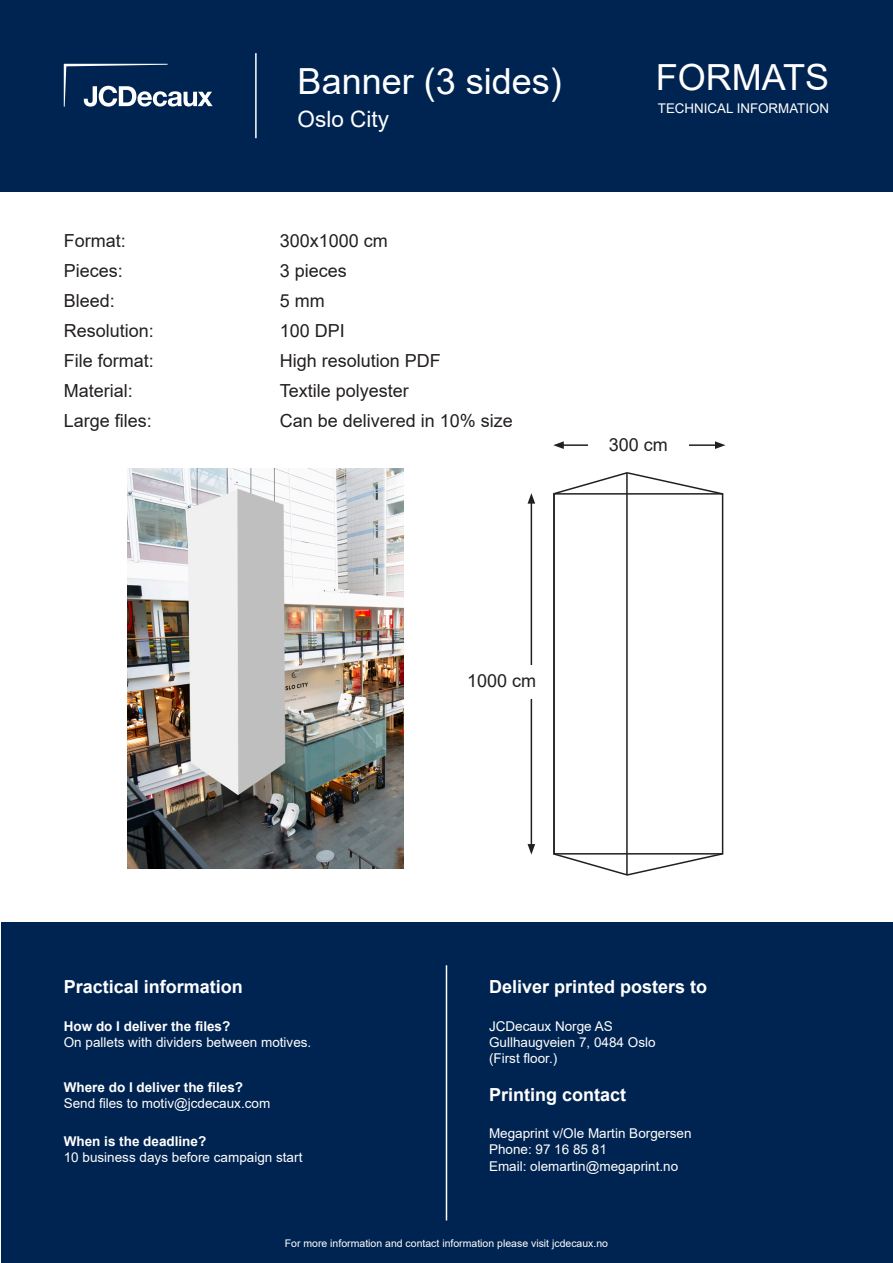
<style>
.page{position:relative;width:893px;height:1263px;background:#fff}
.page>*{position:absolute;margin:0;border:0;box-sizing:border-box;transform-origin:0 0}
.t1{font:36px "Arial";color:#fff}
.t2{font:22.5px "Arial";color:#fff}
.t3{font:18px "Arial";color:#231f20}
.t4{font:700 18px "Arial";color:#fff}
.t5{font:13.5px "Arial";color:#fff}
.t6{font:700 13.5px "Arial";color:#fff}
.t7{font:13.35px "Arial";color:#fff}
.t8{font:10.5px "Arial";color:#fff}
</style>
<div class="page">
<div style="left:0;top:0;width:893px;height:191px;background:#002451"></div>
<div style="left:1px;top:923px;width:892px;height:340px;background:#002451"></div>
<svg style="left:64px;top:64px;width:149px;height:43px"></svg>
<hr style="left:255px;top:53px;width:2px;height:85px;background:#fff">
<hr style="left:446px;top:965px;width:1px;height:255px;background:#fff">
<hr style="left:561px;top:444px;width:156px;height:2px;background:#231f20">
<svg style="left:715px;top:441px;width:10px;height:8px"></svg>
<svg style="left:553px;top:441px;width:11px;height:8px"></svg>
<hr style="left:531px;top:501px;width:1px;height:345px;background:#231f20">
<svg style="left:528px;top:493px;width:7px;height:11px"></svg>
<svg style="left:528px;top:844px;width:7px;height:10px"></svg>
<img style="left:128px;top:468px;width:276px;height:400px">
<div style="left:457px;top:666px;width:96px;height:33px;background:#fff"></div>
<div style="left:588px;top:429px;width:100px;height:39px;background:#fff"></div>
<svg style="left:553px;top:472px;width:171px;height:404px"></svg>
<p class="t1" style="left:298px;top:57px;width:266px">Banner (3 sides)</p>
<p class="t2" style="left:298px;top:104px;width:93px">Oslo City</p>
<p class="t3" style="left:64px;top:228px;width:64px">Format:</p>
<p class="t3" style="left:280px;top:228px;width:110px">300x1000 cm</p>
<p class="t3" style="left:64px;top:258px;width:61px">Pieces:</p>
<p class="t3" style="left:280px;top:258px;width:69px">3 pieces</p>
<p class="t3" style="left:64px;top:288px;width:53px">Bleed:</p>
<p class="t3" style="left:280px;top:288px;width:46px">5 mm</p>
<p class="t3" style="left:64px;top:318px;width:92px">Resolution:</p>
<p class="t3" style="left:280px;top:318px;width:67px">100 DPI</p>
<p class="t3" style="left:64px;top:348px;width:92px">File format:</p>
<p class="t3" style="left:280px;top:348px;width:163px">High resolution PDF</p>
<p class="t3" style="left:64px;top:378px;width:71px">Material:</p>
<p class="t3" style="left:280px;top:378px;width:131px">Textile polyester</p>
<p class="t3" style="left:64px;top:408px;width:90px">Large files:</p>
<p class="t3" style="left:280px;top:408px;width:235px">Can be delivered in 10% size</p>
<h1 class="t1" style="left:656px;top:53px;width:175px">FORMATS</h1>
<p class="t7" style="left:658px;top:99px;width:173px">TECHNICAL INFORMATION</p>
<p class="t3" style="left:609px;top:432px;width:61px">300 cm</p>
<p class="t3" style="left:467px;top:669px;width:71px">1000 cm</p>
<p class="t4" style="left:64px;top:974px;width:181px">Practical information</p>
<p class="t6" style="left:64px;top:1016px;width:168px">How do I deliver the files?</p>
<p class="t5" style="left:64px;top:1033px;width:249px">On pallets with dividers between motives.</p>
<p class="t6" style="left:64px;top:1078px;width:181px">Where do I deliver the files?</p>
<p class="t5" style="left:64px;top:1094px;width:208px">Send files to motiv@jcdecaux.com</p>
<p class="t6" style="left:64px;top:1131px;width:144px">When is the deadline?</p>
<p class="t5" style="left:64px;top:1148px;width:240px">10 business days before campaign start</p>
<p class="t4" style="left:489px;top:974px;width:220px">Deliver printed posters to</p>
<p class="t5" style="left:489px;top:1017px;width:125px">JCDecaux Norge AS</p>
<p class="t5" style="left:489px;top:1033px;width:168px">Gullhaugveien 7, 0484 Oslo</p>
<p class="t5" style="left:489px;top:1049px;width:70px">(First floor.)</p>
<p class="t4" style="left:489px;top:1082px;width:139px">Printing contact</p>
<p class="t5" style="left:489px;top:1124px;width:204px">Megaprint v/Ole Martin Borgersen</p>
<p class="t5" style="left:489px;top:1140px;width:119px">Phone: 97 16 85 81</p>
<p class="t5" style="left:489px;top:1156px;width:191px">Email: olemartin@megaprint.no</p>
<p class="t8" style="left:285px;top:1236px;width:325px">For more information and contact information please visit jcdecaux.no</p>
</div>
